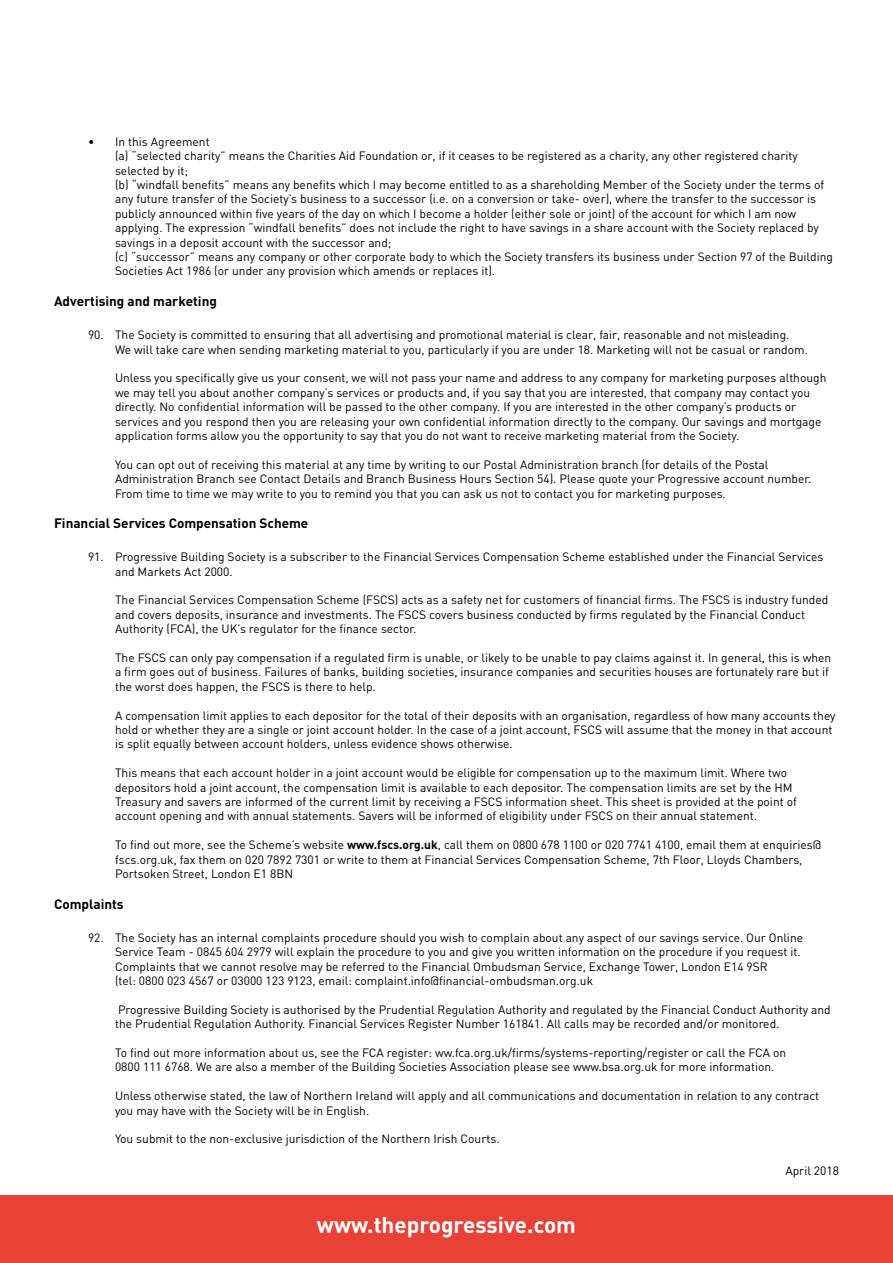
<style>
.page{position:relative;width:893px;height:1263px;background:#fff}
.page>*{position:absolute;margin:0;border:0;box-sizing:border-box;transform-origin:0 0}
.t1{font:700 22.5px "DIN";color:#fff}
.t2{font:700 13.5px "DIN";color:#000}
.t3{font:12px/14.4px "DIN";color:#000}
.s1{font-weight:700}
</style>
<div class="page">
<div style="left:0;top:1195px;width:893px;height:68px;background:#e84237"></div>
<p class="t3" style="left:115px;top:134px;width:719px;text-indent:-27px">• In this Agreement<br>(a) “selected charity” means the Charities Aid Foundation or, if it ceases to be registered as a charity, any other registered charity selected by it;<br>(b) “windfall benefits” means any benefits which I may become entitled to as a shareholding Member of the Society under the terms of any future transfer of the Society’s business to a successor (i.e. on a conversion or take- over), where the transfer to the successor is publicly announced within five years of the day on which I become a holder (either sole or joint) of the account for which I am now applying. The expression “windfall benefits” does not include the right to have savings in a share account with the Society replaced by savings in a deposit account with the successor and;<br>(c) “successor” means any company or other corporate body to which the Society transfers its business under Section 97 of the Building Societies Act 1986 (or under any provision which amends or replaces it).</p>
<p class="t2" style="left:54px;top:292px;width:164px">Advertising and marketing</p>
<p class="t3" style="left:115px;top:327px;width:694px;text-indent:-27px">90. The Society is committed to ensuring that all advertising and promotional material is clear, fair, reasonable and not misleading.<br>We will take care when sending marketing material to you, particularly if you are under 18. Marketing will not be casual or random.</p>
<p class="t3" style="left:115px;top:371px;width:713px">Unless you specifically give us your consent, we will not pass your name and address to any company for marketing purposes although we may tell you about another company’s services or products and, if you say that you are interested, that company may contact you directly. No confidential information will be passed to the other company. If you are interested in the other company’s products or services and you respond then you are releasing your own confidential information directly to the company. Our savings and mortgage application forms allow you the opportunity to say that you do not want to receive marketing material from the Society.</p>
<p class="t3" style="left:115px;top:457px;width:698px">You can opt out of receiving this material at any time by writing to our Postal Administration branch (for details of the Postal<br>Administration Branch see Contact Details and Branch Business Hours Section 54). Please quote your Progressive account number.<br>From time to time we may write to you to remind you that you can ask us not to contact you for marketing purposes.</p>
<p class="t2" style="left:54px;top:514px;width:256px">Financial Services Compensation Scheme</p>
<p class="t3" style="left:115px;top:549px;width:710px;text-indent:-27px">91. Progressive Building Society is a subscriber to the Financial Services Compensation Scheme established under the Financial Services and Markets Act 2000.</p>
<p class="t3" style="left:115px;top:593px;width:715px">The Financial Services Compensation Scheme (FSCS) acts as a safety net for customers of financial firms. The FSCS is industry funded and covers deposits, insurance and investments. The FSCS covers business conducted by firms regulated by the Financial Conduct<br>Authority (FCA), the UK’s regulator for the finance sector.</p>
<p class="t3" style="left:115px;top:650px;width:718px">The FSCS can only pay compensation if a regulated firm is unable, or likely to be unable to pay claims against it. In general, this is when a firm goes out of business. Failures of banks, building societies, insurance companies and securities houses are fortunately rare but if the worst does happen, the FSCS is there to help.</p>
<p class="t3" style="left:115px;top:708px;width:722px">A compensation limit applies to each depositor for the total of their deposits with an organisation, regardless of how many accounts they hold or whether they are a single or joint account holder. In the case of a joint account, FSCS will assume that the money in that account is split equally between account holders, unless evidence shows otherwise.</p>
<p class="t3" style="left:115px;top:765px;width:683px">This means that each account holder in a joint account would be eligible for compensation up to the maximum limit. Where two depositors hold a joint account, the compensation limit is available to each depositor. The compensation limits are set by the HM Treasury and savers are informed of the current limit by receiving a FSCS information sheet. This sheet is provided at the point of account opening and with annual statements. Savers will be informed of eligibility under FSCS on their annual statement.</p>
<p class="t3" style="left:115px;top:837px;width:708px">To find out more, see the Scheme’s website <span class="s1">www.fscs.org.uk</span>, call them on 0800 678 1100 or 020 7741 4100, email them at enquiries@ fscs.org.uk, fax them on 020 7892 7301 or write to them at Financial Services Compensation Scheme, 7th Floor, Lloyds Chambers,<br>Portsoken Street, London E1 8BN</p>
<p class="t2" style="left:54px;top:895px;width:71px">Complaints</p>
<p class="t3" style="left:115px;top:930px;width:690px;text-indent:-27px">92. The Society has an internal complaints procedure should you wish to complain about any aspect of our savings service. Our Online Service Team - 0845 604 2979 will explain the procedure to you and give you written information on the procedure if you request it.<br>Complaints that we cannot resolve may be referred to the Financial Ombudsman Service, Exchange Tower, London E14 9SR<br>(tel: 0800 023 4567 or 03000 123 9123, email: complaint.info@financial-ombudsman.org.uk</p>
<p class="t3" style="left:115px;top:1002px;width:717px">Progressive Building Society is authorised by the Prudential Regulation Authority and regulated by the Financial Conduct Authority and the Prudential Regulation Authority. Financial Services Register Number 161841. All calls may be recorded and/or monitored.</p>
<p class="t3" style="left:115px;top:1045px;width:673px">To find out more information about us, see the FCA register: ww.fca.org.uk/firms/systems-reporting/register or call the FCA on<br>0800 111 6768. We are also a member of the Building Societies Association please see www.bsa.org.uk for more information.</p>
<p class="t3" style="left:115px;top:1088px;width:706px">Unless otherwise stated, the law of Northern Ireland will apply and all communications and documentation in relation to any contract you may have with the Society will be in English.</p>
<p class="t3" style="left:115px;top:1131px;width:386px">You submit to the non-exclusive jurisdiction of the Northern Irish Courts.</p>
<p class="t3" style="left:785px;top:1163px;width:55px">April 2018</p>
<h1 class="t1" style="left:317px;top:1210px;width:261px">www.theprogressive.com</h1>
</div>
